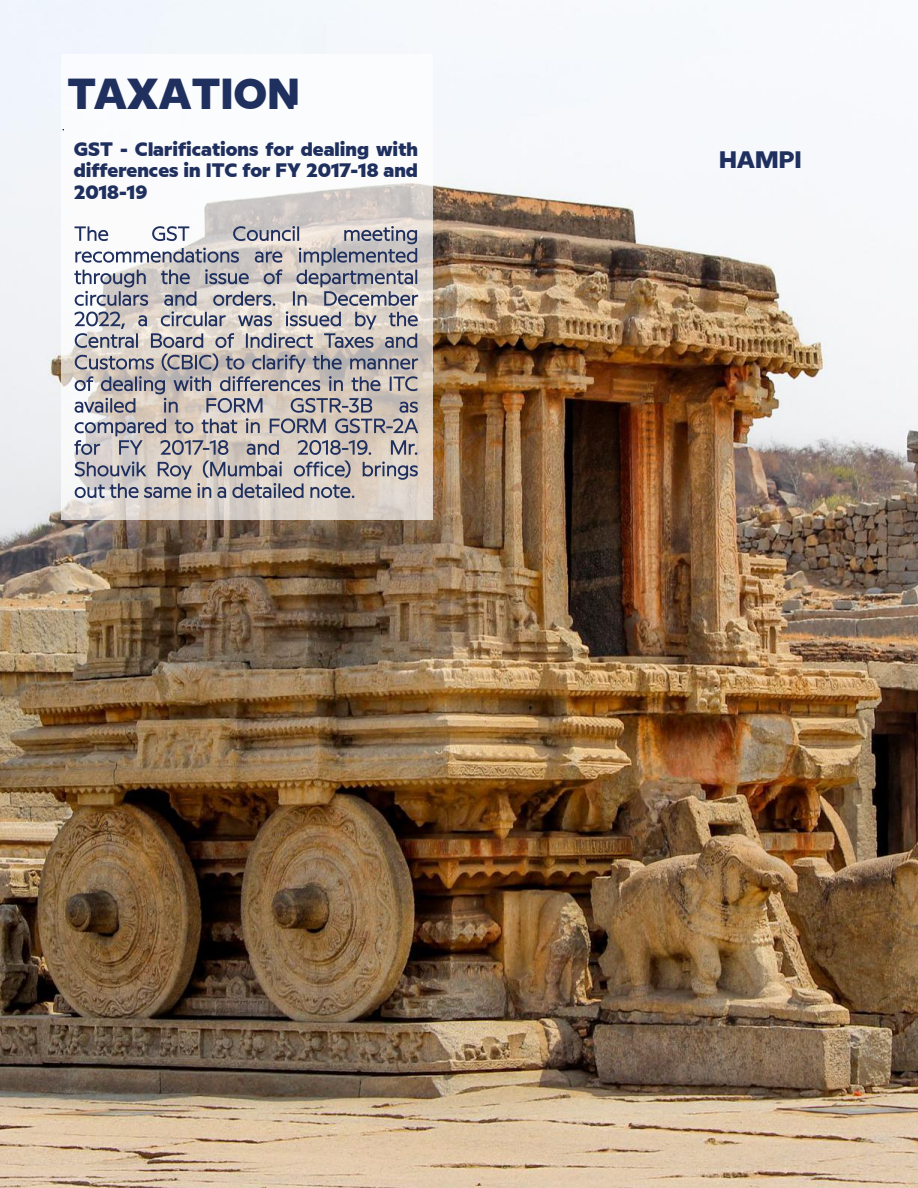
<style>
.page{position:relative;width:918px;height:1188px;background:#fff}
.page>*{position:absolute;margin:0;border:0;box-sizing:border-box;transform-origin:0 0}
.t1{font:800 43.2px "Sharp And Tannan";color:#1f305f}
.t2{font:800 23.7px "Sharp And Tannan";color:#1f305f}
.t3{font:800 19.5px/21.6px "Sharp And Tannan";color:#1f305f;text-align:justify}
</style>
<div class="page">
<img style="left:0;top:0;width:918px;height:1188px">
<svg style="left:61px;top:54px;width:371px;height:465px"></svg>
<svg style="left:74px;top:226px;width:344px;height:122px;background:#b8b7bb"></svg>
<svg style="left:74px;top:354px;width:344px;height:101px;background:#aea9ab"></svg>
<svg style="left:75px;top:461px;width:343px;height:37px;background:#b0adb0"></svg>
<h1 class="t1" style="left:68px;top:79px;width:235px">TAXATION</h1>
<p class="t3" style="left:74px;top:140px;width:346px">GST - Clarifications for dealing with differences in ITC for FY 2017-18 and 2018-19</p>
<p class="t2" style="left:719px;top:152px;width:84px">HAMPI</p>
</div>
